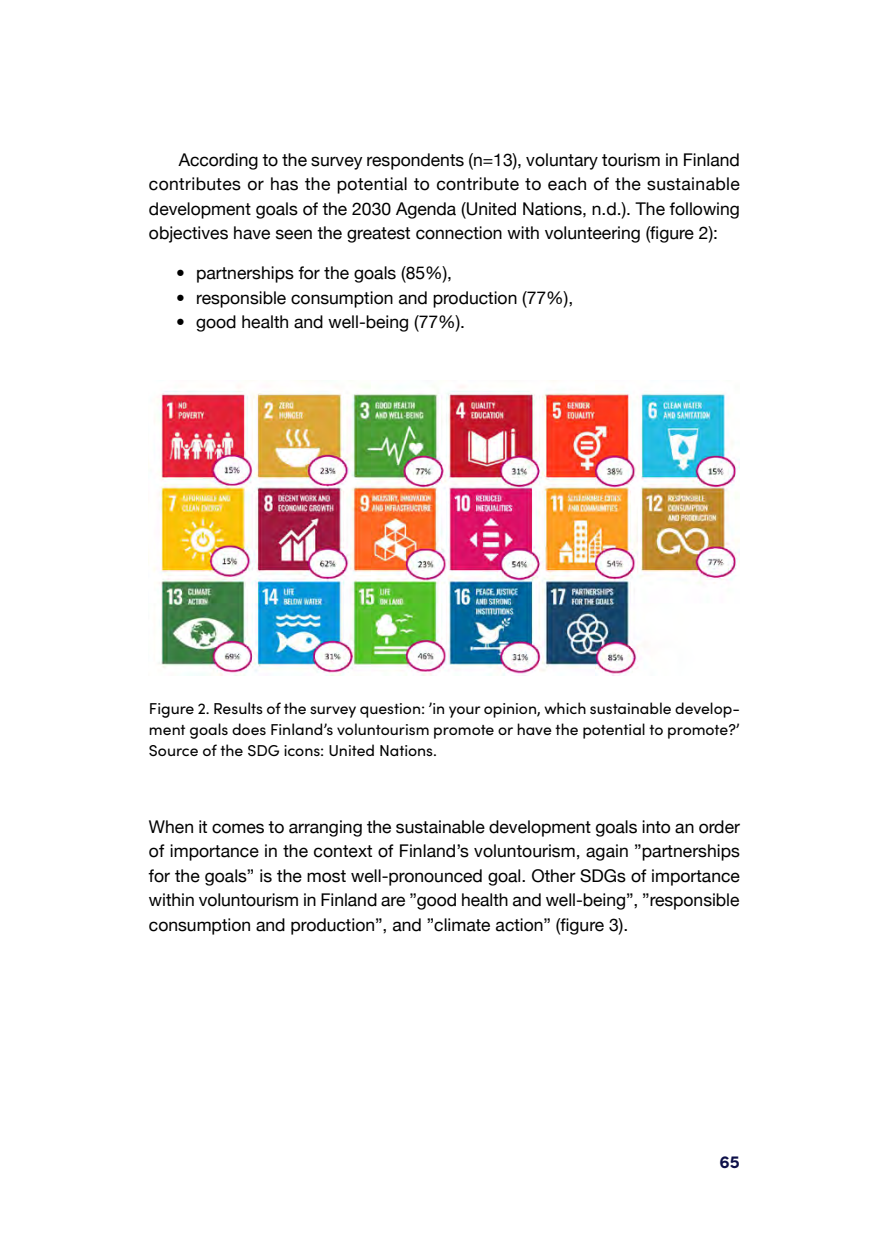
<style>
.page{position:relative;width:874px;height:1241px;background:#fff}
.page>*{position:absolute;margin:0;border:0;box-sizing:border-box;transform-origin:0 0}
.Leipis_otsikon_jälke{font:17.5px/24.5px "Helvetica Neue";color:#000;text-align:justify}
.Leipis_sisennys{font:17.5px/24.5px "Helvetica Neue";color:#000;text-align:justify}
.t1{font:700 17.5px "Sofia Pro";color:#0d1049}
.Kuvateksti_taulukon{font:15.75px/21px "Sofia Pro";color:#000;text-align:justify}
</style>
<div class="page">
<img style="left:153px;top:385px;width:586px;height:290px">
<p class="Leipis_sisennys" style="left:149px;top:148px;width:592px;text-indent:30px">According to the survey respondents (n=13), voluntary tourism in Finland contributes or has the potential to contribute to each of the sustainable development goals of the 2030 Agenda (United Nations, n.d.). The following objectives have seen the greatest connection with volunteering (figure 2):</p>
<p class="Leipis_otsikon_jälke" style="left:196px;top:262px;width:257px">partnerships for the goals (85%),</p>
<p class="Leipis_otsikon_jälke" style="left:196px;top:286px;width:378px">responsible consumption and production (77%),</p>
<p class="Leipis_otsikon_jälke" style="left:196px;top:311px;width:270px">good health and well-being (77%).</p>
<p class="Kuvateksti_taulukon" style="left:149px;top:697px;width:592px">Figure 2. Results of the survey question: ’in your opinion, which sustainable develop&shy;ment goals does Finland’s voluntourism promote or have the potential to promote?’ Source of the SDG icons: United Nations.</p>
<p class="Leipis_otsikon_jälke" style="left:149px;top:815px;width:592px">When it comes to arranging the sustainable development goals into an order of importance in the context of Finland’s voluntourism, again ”partnerships for the goals” is the most well-pronounced goal. Other SDGs of importance within voluntourism in Finland are ”good health and well-being”, ”responsible consumption and production”, and ”climate action” (figure 3).</p>
<p class="t1" style="left:719px;top:1148px;width:22px">65</p>
</div>
